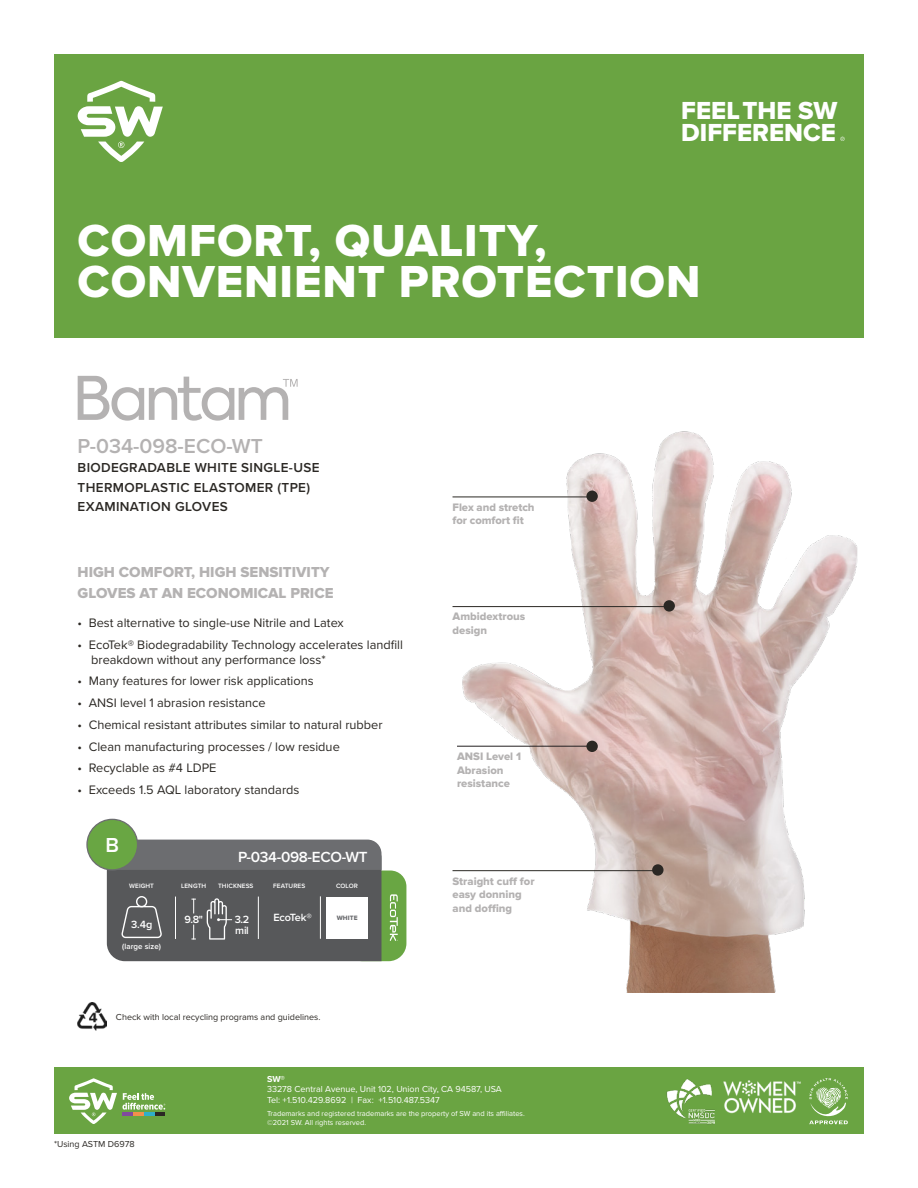
<style>
.page{position:relative;width:918px;height:1188px;background:#fff}
.page>*{position:absolute;margin:0;border:0;box-sizing:border-box;transform-origin:0 0}
.Product_Header{font:46.5px/40.5px "Proxima Nova Extrabld";letter-spacing:.02em;color:#fff}
.t1{font:25.65px/22px "Proxima Nova Extrabld";color:#fff}
.TF_Product_Name{font:600 21px "Proxima Nova";color:#b4b2b2}
.t2{font:600 21px "Proxima Nova";color:#fff}
.t3{font:600 15.15px "Proxima Nova";letter-spacing:-.02em;color:#fff}
.TF_HEADLINE{font:15px/21px "Proxima Nova Extrabld";color:#b4b2b2}
.Prodict_Name_Descrip{font:600 13.5px/19.5px "Proxima Nova";letter-spacing:.025em;color:#2b2824}
.PF_Body{font:12.75px/15px "Proxima Nova";color:#2b2824}
.TF_Glove_Caption{font:11.25px/13.5px "Proxima Nova Extrabld";color:#b4b2b2}
.PF_Glove_Caption{font:11.25px/13.5px "Proxima Nova Extrabld";color:#b4b2b2}
.t4{font:600 10.8px/10.8px "Proxima Nova";letter-spacing:-.03em;color:#fff}
.t5{font:9px "Proxima Nova";color:#fff}
.Mice_Copy{font:9px "Proxima Nova";color:#2b2824}
.t6{font:700 9px "Proxima Nova";color:#fff}
.t7{font:600 7.95px "Proxima Nova";color:#fff}
.t8{font:7.5px/9px "Proxima Nova";color:#fff}
.t9{font:600 6.45px "Proxima Nova";letter-spacing:.01em;color:#fff}
.t10{font:6.45px "Proxima Nova Extrabld";letter-spacing:.01em;color:#6c6d70}
</style>
<div class="page">
<img style="left:452px;top:431px;width:406px;height:562px">
<hr style="left:453px;top:606px;width:216px;height:1px;background:#2b2824">
<div style="left:664px;top:600px;width:11px;height:12px;background:#2b2824;border-radius:50%"></div>
<hr style="left:453px;top:870px;width:205px;height:1px;background:#2b2824">
<div style="left:652px;top:864px;width:12px;height:12px;background:#2b2824;border-radius:50%"></div>
<hr style="left:453px;top:497px;width:139px;height:1px;background:#2b2824">
<div style="left:586px;top:491px;width:12px;height:11px;background:#2b2824;border-radius:50%"></div>
<svg style="left:78px;top:376px;width:220px;height:45px"></svg>
<div style="left:54px;top:54px;width:810px;height:284px;background:#6aa442"></div>
<svg style="left:78px;top:81px;width:85px;height:81px"></svg>
<svg style="left:840px;top:137px;width:5px;height:4px"></svg>
<div style="left:54px;top:1068px;width:810px;height:66px;background:#6aa442"></div>
<img style="left:78px;top:1003px;width:28px;height:28px">
<hr style="left:457px;top:746px;width:136px;height:1px;background:#231f20">
<div style="left:586px;top:741px;width:12px;height:11px;background:#2b2824;border-radius:50%"></div>
<div style="left:345px;top:871px;width:61px;height:90px;background:#69a643;border-radius:17px"></div>
<div style="left:87px;top:819px;width:51px;height:51px;background:#69a643;border-radius:50%"></div>
<div style="left:86px;top:819px;width:52px;height:52px;border:1px solid #6c6d70;border-radius:50%"></div>
<svg style="left:107px;top:840px;width:274px;height:121px;background:#5f6261"></svg>
<div style="left:136px;top:896px;width:11px;height:11px;border:1px solid #fff;border-radius:50%"></div>
<hr style="left:175px;top:897px;width:1px;height:42px;background:#fff">
<hr style="left:258px;top:897px;width:1px;height:42px;background:#fff">
<svg style="left:390px;top:894px;width:8px;height:47px"></svg>
<div style="left:327px;top:897px;width:41px;height:41px;background:#fff"></div>
<hr style="left:320px;top:896px;width:1px;height:43px;background:#fff">
<svg style="left:69px;top:1078px;width:96px;height:46px"></svg>
<svg style="left:809px;top:1078px;width:39px;height:46px"></svg>
<img style="left:667px;top:1079px;width:48px;height:45px">
<img style="left:723px;top:1080px;width:78px;height:34px">
<h2 class="t1" style="left:681px;top:100px;width:158px">FEEL THE SW<br>DIFFERENCE</h2>
<p class="Product_Header" style="left:78px;top:222px;width:624px">COMFORT, QUALITY,<br>CONVENIENT PROTECTION</p>
<p class="TF_Product_Name" style="left:78px;top:430px;width:187px">P-034-098-ECO-WT</p>
<p class="Prodict_Name_Descrip" style="left:78px;top:457px;width:243px">BIODEGRADABLE WHITE SINGLE-USE<br>THERMOPLASTIC ELASTOMER (TPE)<br>EXAMINATION GLOVES</p>
<p class="TF_HEADLINE" style="left:78px;top:562px;width:257px">HIGH COMFORT, HIGH SENSITIVITY<br>GLOVES AT AN ECONOMICAL PRICE</p>
<p class="PF_Body" style="left:78px;top:615px;width:268px">• Best alternative to single-use Nitrile and Latex</p>
<p class="PF_Body" style="left:91px;top:636px;width:313px;text-indent:-14px">• EcoTek® Biodegradability Technology accelerates landfill breakdown without any performance loss*</p>
<p class="PF_Body" style="left:78px;top:673px;width:238px">• Many features for lower risk applications</p>
<p class="PF_Body" style="left:78px;top:695px;width:190px">• ANSI level 1 abrasion resistance</p>
<p class="PF_Body" style="left:78px;top:717px;width:307px">• Chemical resistant attributes similar to natural rubber</p>
<p class="PF_Body" style="left:78px;top:738px;width:264px">• Clean manufacturing processes / low residue</p>
<p class="PF_Body" style="left:78px;top:760px;width:140px">• Recyclable as #4 LDPE</p>
<p class="PF_Body" style="left:78px;top:782px;width:223px">• Exceeds 1.5 AQL laboratory standards</p>
<p class="t2" style="left:105px;top:829px;width:15px">B</p>
<p class="t3" style="left:238px;top:845px;width:131px">P-034-098-ECO-WT</p>
<p class="t9" style="left:129px;top:881px;width:26px">WEIGHT</p>
<p class="t9" style="left:181px;top:881px;width:27px">LENGTH</p>
<p class="t9" style="left:218px;top:881px;width:37px">THICKNESS</p>
<p class="t9" style="left:273px;top:881px;width:33px">FEATURES</p>
<p class="t9" style="left:336px;top:881px;width:23px">COLOR</p>
<p class="t4" style="left:131px;top:919px;width:23px">3.4g</p>
<p class="t4" style="left:185px;top:914px;width:20px">9.8"</p>
<p class="t4" style="left:235px;top:914px;width:16px">3.2 mil</p>
<p class="t4" style="left:273px;top:912px;width:40px">EcoTek®</p>
<p class="t10" style="left:337px;top:914px;width:22px">WHITE</p>
<p class="t7" style="left:122px;top:940px;width:40px">(large size)</p>
<p class="Mice_Copy" style="left:116px;top:1010px;width:206px">Check with local recycling programs and guidelines.</p>
<p class="TF_Glove_Caption" style="left:453px;top:501px;width:84px">Flex and stretch for comfort fit</p>
<p class="TF_Glove_Caption" style="left:453px;top:610px;width:74px">Ambidextrous design</p>
<p class="PF_Glove_Caption" style="left:457px;top:750px;width:66px">ANSI Level 1<br>Abrasion resistance</p>
<p class="TF_Glove_Caption" style="left:453px;top:874px;width:84px">Straight cuff for easy donning and doffing</p>
<p class="Mice_Copy" style="left:54px;top:1137px;width:82px">*Using ASTM D6978</p>
<p class="t6" style="left:267px;top:1072px;width:20px">SW®</p>
<p class="t5" style="left:267px;top:1082px;width:236px">33278 Central Avenue, Unit 102, Union City, CA 94587, USA</p>
<p class="t5" style="left:267px;top:1093px;width:174px">Tel: +1.510.429.8692 | Fax: +1.510.487.5347</p>
<p class="t8" style="left:267px;top:1108px;width:259px">Trademarks and registered trademarks are the property of SW and its affiliates. ©2021 SW. All rights reserved.</p>
</div>
